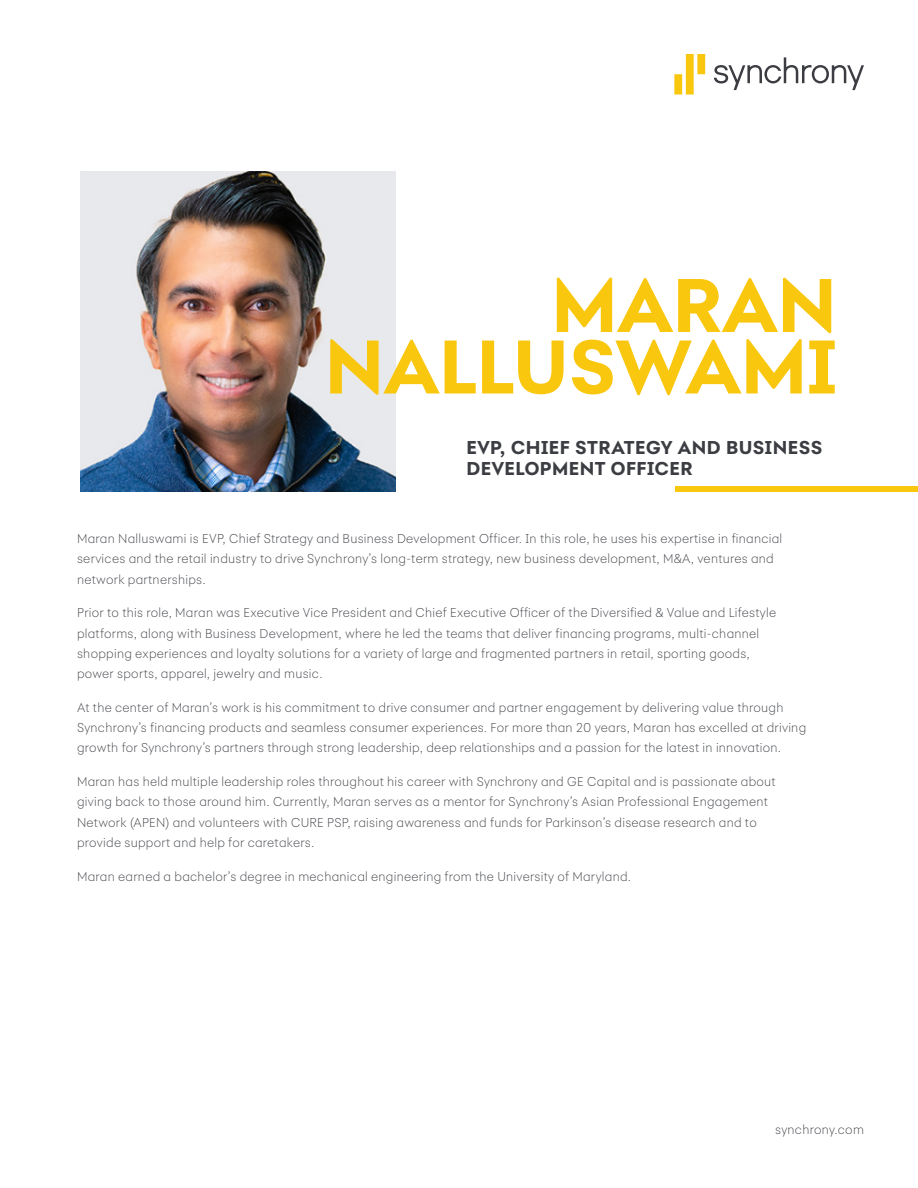
<style>
.page{position:relative;width:918px;height:1188px;background:#fff}
.page>*{position:absolute;margin:0;border:0;box-sizing:border-box;transform-origin:0 0}
.t1{font:700 79.5px/61.5px "Synchrony Sans";color:#fac70f;text-align:right}
.t2{font:700 19.5px/21px "Synchrony Sans";letter-spacing:.025em;color:#3b3d42}
.t3{font:100 13.5px/20.2px "Synchrony Sans";letter-spacing:.02em;color:#3b3d42}
</style>
<div class="page">
<img style="left:81px;top:171px;width:315px;height:320px">
<div style="left:675px;top:486px;width:243px;height:5px;background:#fac70f"></div>
<svg style="left:674px;top:54px;width:31px;height:40px"></svg>
<svg style="left:714px;top:57px;width:150px;height:33px"></svg>
<h1 class="t1" style="left:325px;top:272px;width:514px">MARAN<br>NALLUSWAMI</h1>
<h2 class="t2" style="left:467px;top:436px;width:357px">EVP, CHIEF STRATEGY AND BUSINESS<br>DEVELOPMENT OFFICER</h2>
<p class="t3" style="left:77px;top:528px;width:707px">Maran Nalluswami is EVP, Chief Strategy and Business Development Officer. In this role, he uses his expertise in financial services and the retail industry to drive Synchrony’s long-term strategy, new business development, M&amp;A, ventures and network partnerships.</p>
<p class="t3" style="left:77px;top:602px;width:701px">Prior to this role, Maran was Executive Vice President and Chief Executive Officer of the Diversified &amp; Value and Lifestyle platforms, along with Business Development, where he led the teams that deliver financing programs, multi-channel shopping experiences and loyalty solutions for a variety of large and fragmented partners in retail, sporting goods, power sports, apparel, jewelry and music.</p>
<p class="t3" style="left:77px;top:697px;width:731px">At the center of Maran’s work is his commitment to drive consumer and partner engagement by delivering value through<br>Synchrony’s financing products and seamless consumer experiences. For more than 20 years, Maran has excelled at driving growth for Synchrony’s partners through strong leadership, deep relationships and a passion for the latest in innovation.</p>
<p class="t3" style="left:77px;top:771px;width:700px">Maran has held multiple leadership roles throughout his career with Synchrony and GE Capital and is passionate about giving back to those around him. Currently, Maran serves as a mentor for Synchrony’s Asian Professional Engagement Network (APEN) and volunteers with CURE PSP, raising awareness and funds for Parkinson’s disease research and to provide support and help for caretakers.</p>
<p class="t3" style="left:77px;top:866px;width:556px">Maran earned a bachelor’s degree in mechanical engineering from the University of Maryland.</p>
<p class="t3" style="left:775px;top:1119px;width:90px">synchrony.com</p>
</div>
